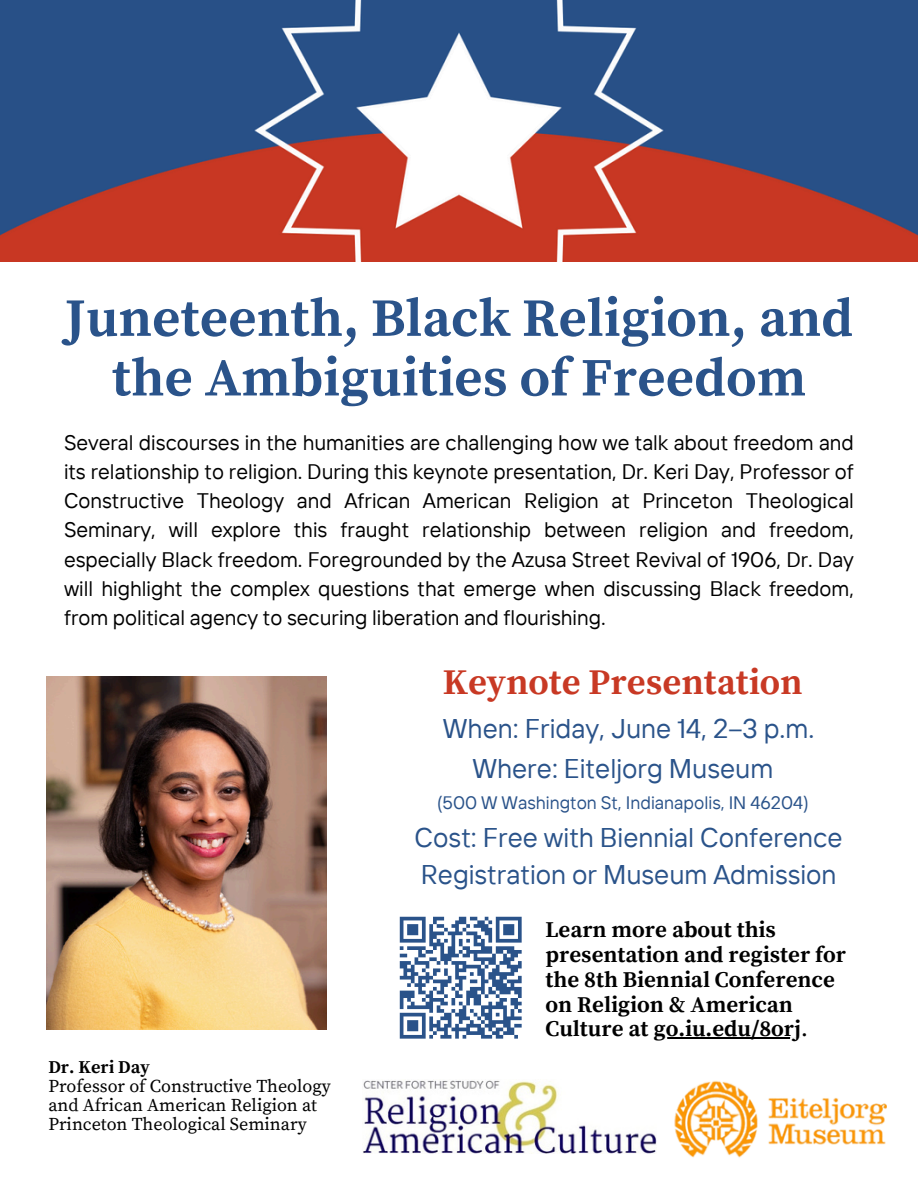
<style>
.page{position:relative;width:918px;height:1188px;background:#fff}
.page>*{position:absolute;margin:0;border:0;box-sizing:border-box;transform-origin:0 0}
.t1{font:700 54px/59.7px "Source Serif Pro";color:#2a538a;text-align:center}
.t2{font:700 36px "Source Serif Pro";color:#c83924}
.t3{font:27px/37.2px "TT Interphases";color:#2a538a}
.t4{font:700 22.5px/24.8px "Source Serif Pro";color:#000}
.t5{font:21px/29.2px "TT Interphases";color:#000;text-align:justify}
.t6{font:18px/19.2px "Source Serif Pro";color:#000}
.t7{font:18px "TT Interphases";color:#2a538a}
.t8{font:700 18px "Source Serif Pro";color:#000}
.s1{font-weight:400}
</style>
<div class="page">
<img style="left:363px;top:1080px;width:294px;height:74px">
<svg style="left:399px;top:916px;width:123px;height:123px"></svg>
<img style="left:674px;top:1080px;width:212px;height:78px">
<img style="left:0;top:0;width:918px;height:261px">
<img style="left:47px;top:676px;width:280px;height:353px">
<hr style="left:653px;top:1038px;width:148px;height:1px;background:#000">
<p class="t1" style="left:65px;top:290px;width:790px">Juneteenth, Black Religion, and the Ambiguities of Freedom</p>
<h3 class="t5" style="left:64px;top:427px;width:791px">Several discourses in the humanities are challenging how we talk about freedom and its relationship to religion. During this keynote presentation, Dr. Keri Day, Professor of Constructive Theology and African American Religion at Princeton Theological Seminary, will explore this fraught relationship between religion and freedom, especially Black freedom. Foregrounded by the Azusa Street Revival of 1906, Dr. Day will highlight the complex questions that emerge when discussing Black freedom, from political agency to securing liberation and flourishing.</h3>
<h3 class="t2" style="left:443px;top:661px;width:361px">Keynote Presentation</h3>
<p class="t3" style="left:443px;top:710px;width:373px">When: Friday, June 14, 2–3 p.m.</p>
<h4 class="t3" style="left:472px;top:749px;width:302px">Where: Eiteljorg Museum</h4>
<p class="t7" style="left:437px;top:791px;width:373px">(500 W Washington St, Indianapolis, IN 46204)</p>
<p class="t3" style="left:415px;top:818px;width:430px">Cost: Free with Biennial Conference<br>Registration or Museum Admission</p>
<h3 class="t8" style="left:48px;top:1056px;width:103px">Dr. Keri Day</h3>
<p class="t6" style="left:48px;top:1077px;width:284px">Professor of Constructive Theology and African American Religion at<br>Princeton Theological Seminary</p>
<p class="t4" style="left:545px;top:919px;width:302px">Learn more about this presentation and register for the 8th Biennial Conference on Religion &amp; American<br>Culture at go.iu.edu/8orj<span class="s1">.</span></p>
</div>
